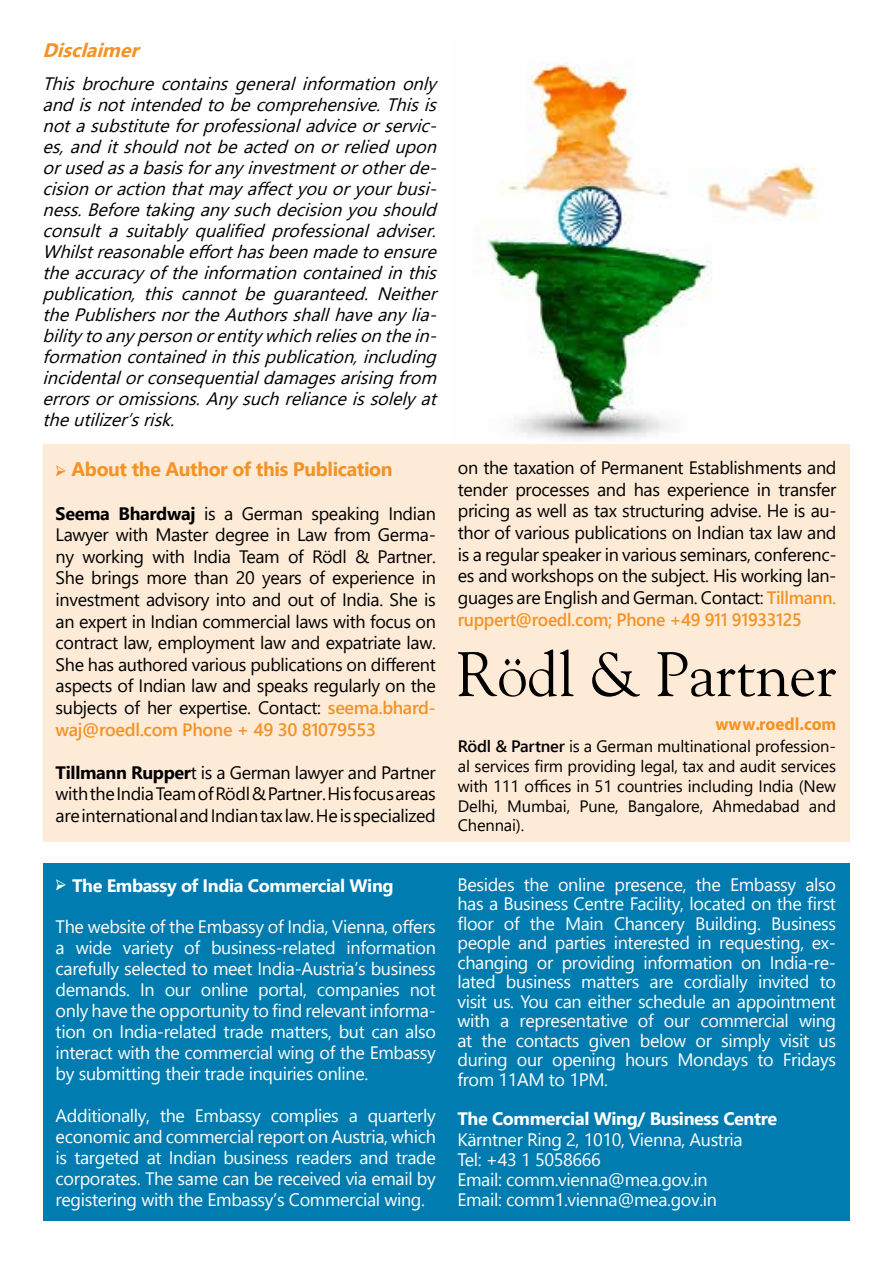
<style>
.page{position:relative;width:893px;height:1263px;background:#fff}
.page>*{position:absolute;margin:0;border:0;box-sizing:border-box;transform-origin:0 0}
.t1{font:700 19.5px "Segoe UI";letter-spacing:-.02em;color:#f39325}
.t2{font:italic 700 19.5px "Segoe UI";color:#f39325}
.t3{font:18px/21px "Segoe UI";letter-spacing:-.02em;color:#fff;text-align:justify}
.t4{font:18px/21.6px "Segoe UI";letter-spacing:-.02em;color:#000;text-align:justify}
.t5{font:italic 18px/21px "Segoe UI";color:#000;text-align:justify}
.t6{font:700 18px "Segoe UI";letter-spacing:-.02em;color:#fff}
.t7{font:700 17.85px "Myriad Pro";color:#f39325}
.t8{font:16.5px/19.8px "Segoe UI";letter-spacing:-.01em;color:#000;text-align:justify}
.s1{font-family:"Minion Pro";font-weight:400}
.s2{font-weight:700}
.s3{font-weight:600;color:#f39325}
.s4{font-family:"Minion Pro";font-weight:400;font-size:19.5px;color:#f3fafb}
.s5{font-weight:600}
</style>
<div class="page">
<div style="left:43px;top:863px;width:806px;height:357px;background:#007cb0"></div>
<div style="left:43px;top:444px;width:806px;height:398px;background:#feebd7"></div>
<svg style="left:458px;top:649px;width:115px;height:48px"></svg>
<svg style="left:592px;top:652px;width:48px;height:45px"></svg>
<svg style="left:657px;top:652px;width:179px;height:45px"></svg>
<img style="left:483px;top:62px;width:334px;height:379px">
<p class="t2" style="left:43px;top:31px;width:106px">Disclaimer</p>
<p class="t5" style="left:43px;top:71px;width:403px">Thisbrochurecontainsgeneralinformationonly andisnotintendedtobecomprehensive.Thisis notasubstituteforprofessionaladviceorservic&shy;es,anditshouldnotbeactedonorreliedupon orusedasabasisforanyinvestmentorotherde&shy;cisionoractionthatmayaffectyouoryourbusi&shy;ness.Beforetakinganysuchdecisionyoushould consultasuitablyqualifiedprofessionaladviser.<br>Whilstreasonableefforthasbeenmadetoensure theaccuracyoftheinformationcontainedinthis publication,thiscannotbeguaranteed.Neither thePublishersnortheAuthorsshallhaveanylia&shy;bilitytoanypersonorentitywhichreliesonthein&shy;formationcontainedinthispublication,including incidentalorconsequentialdamagesarisingfrom errorsoromissions.Anysuchrelianceissolelyat theutilizer’srisk.</p>
<p class="t1" style="left:56px;top:451px;width:338px"><span class="s1">➢</span> About the Author of this Publication</p>
<p class="t4" style="left:56px;top:501px;width:382px"><span class="s2">Seema Bhardwaj</span> is a German speaking Indian Lawyer with Master degree in Law from Germa&shy;ny working with India Team of Rödl &amp; Partner.<br>She brings more than 20 years of experience in investment advisory into and out of India. She is an expert in Indian commercial laws with focus on contract law, employment law and expatriate law.<br>She has authored various publications on different aspects of Indian law and speaks regularly on the subjects of her expertise. Contact: <span class="s3">seema.bhard&shy;waj@roedl.com Phone + 49 30 81079553</span></p>
<p class="t4" style="left:56px;top:760px;width:382px"><span class="s2">Tillmann Rupper</span>t is a German lawyer and Partner with the India Team of Rödl &amp; Partner. His focus areas are international and Indian tax law. He is specialized</p>
<p class="t6" style="left:56px;top:868px;width:339px"><span class="s4">➢</span> The Embassy of India Commercial Wing</p>
<p class="t3" style="left:56px;top:914px;width:382px">The website of the Embassy of India, Vienna, offers a wide variety of business-related information carefully selected to meet India-Austria’s business demands. In our online portal, companies not only have the opportunity to find relevant informa&shy;tion on India-related trade matters, but can also interact with the commercial wing of the Embassy by submitting their trade inquiries online.</p>
<p class="t3" style="left:56px;top:1103px;width:382px">Additionally, the Embassy complies a quarterly economic and commercial report on Austria, which is targeted at Indian business readers and trade corporates. The same can be received via email by registering with the Embassy’s Commercial wing.</p>
<p class="t4" style="left:458px;top:455px;width:380px">on the taxation of Permanent Establishments and tender processes and has experience in transfer pricing as well as tax structuring advise. He is au&shy;thor of various publications on Indian tax law and is a regular speaker in various seminars, conferenc&shy;es and workshops on the subject. His working lan&shy;guages are English and German. Contact: <span class="s3">Tillmann. ruppert@roedl.com; Phone +49 911 91933125</span></p>
<p class="t7" style="left:716px;top:712px;width:122px">www.roedl.com</p>
<p class="t8" style="left:458px;top:735px;width:380px"><span class="s5">Rödl &amp; Partner</span> is a German multinational profession&shy;al services firm providing legal, tax and audit services with 111 offices in 51 countries including India (New Delhi, Mumbai, Pune, Bangalore, Ahmedabad and Chennai).</p>
<p class="t3" style="left:457px;top:873px;width:380px;line-height:19.5px">Besides the online presence, the Embassy also has a Business Centre Facility, located on the first floor of the Main Chancery Building. Business people and parties interested in requesting, ex&shy;changing or providing information on India-re&shy;lated business matters are cordially invited to visit us. You can either schedule an appointment with a representative of our commercial wing at the contacts given below or simply visit us during our opening hours Mondays to Fridays from 11AM to 1PM.</p>
<p class="t6" style="left:457px;top:1102px;width:321px">The Commercial Wing/ Business Centre</p>
<p class="t3" style="left:457px;top:1127px;width:287px;line-height:20.2px;text-align:left">Kärntner Ring 2, 1010, Vienna, Austria<br>Tel: +43 1 5058666<br>Email: comm.vienna@mea.gov.in<br>Email: comm1.vienna@mea.gov.in</p>
</div>
